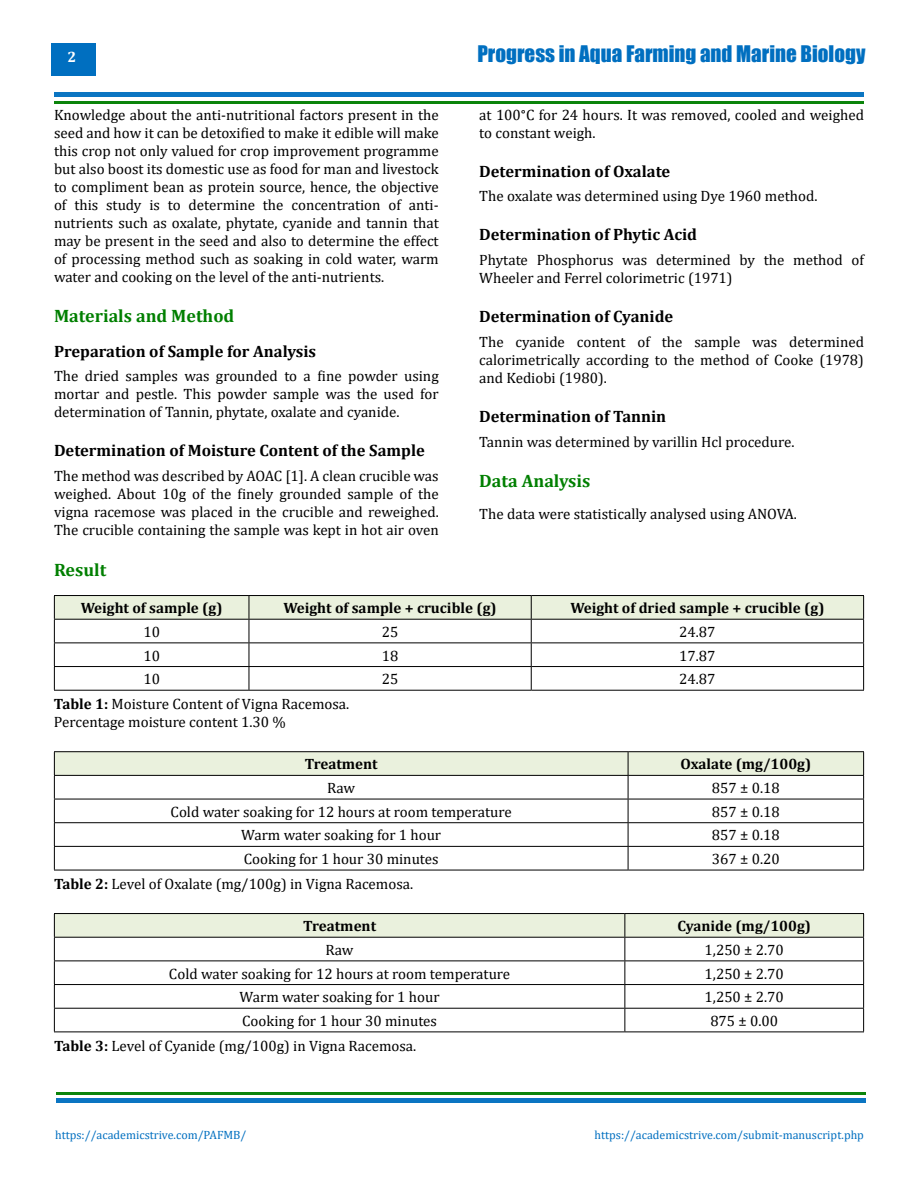
<style>
.page{position:relative;width:918px;height:1188px;background:#fff}
.page>*{position:absolute;margin:0;border:0;box-sizing:border-box;transform-origin:0 0}
.t1{font:21px "Impact";color:#006fc0}
.t2{font:700 18px "Cambria";color:#007f01}
.t3{font:700 16.5px "Cambria";color:#000}
.t4{font:15px/18px "Cambria";color:#000;text-align:justify}
.t5{font:700 15px "Cambria";color:#000}
.t6{font:700 15px "Cambria";color:#fff}
.t7{font:12px "Cambria";color:#006fc0}
.s1{font-family:"Calibri"}
.s2{font-weight:700}
</style>
<div class="page">
<div style="left:51px;top:43px;width:45px;height:33px;background:#006fc0"></div>
<div style="left:54px;top:92px;width:810px;height:5px;background:#0b75c2"></div>
<hr style="left:56px;top:1098px;width:810px;height:4px;background:#0b75c2">
<hr style="left:54px;top:101px;width:810px;height:2px;background:#007f01">
<hr style="left:56px;top:1092px;width:810px;height:2px;background:#007f01">
<hr style="left:54px;top:595px;width:195px;height:1px;background:#000">
<hr style="left:249px;top:595px;width:282px;height:1px;background:#000">
<hr style="left:531px;top:595px;width:333px;height:1px;background:#000">
<svg style="left:54px;top:596px;width:810px;height:94px"></svg>
<hr style="left:54px;top:690px;width:195px;height:1px;background:#000">
<hr style="left:249px;top:690px;width:282px;height:1px;background:#000">
<hr style="left:531px;top:690px;width:333px;height:1px;background:#000">
<hr style="left:54px;top:751px;width:574px;height:1px;background:#000">
<hr style="left:628px;top:751px;width:236px;height:1px;background:#000">
<svg style="left:54px;top:752px;width:810px;height:118px"></svg>
<hr style="left:54px;top:870px;width:574px;height:1px;background:#000">
<hr style="left:628px;top:870px;width:236px;height:1px;background:#000">
<hr style="left:54px;top:913px;width:571px;height:1px;background:#000">
<hr style="left:625px;top:913px;width:239px;height:1px;background:#000">
<svg style="left:54px;top:914px;width:810px;height:118px"></svg>
<hr style="left:54px;top:1032px;width:571px;height:1px;background:#000">
<hr style="left:625px;top:1032px;width:239px;height:1px;background:#000">
<p class="t6" style="left:68px;top:47px;width:10px">2</p>
<p class="t4" style="left:54px;top:105px;width:386px">Knowledge about the anti-nutritional factors present in the seed and how it can be detoxified to make it edible will make this crop not only valued for crop improvement programme but also boost its domestic use as food for man and livestock to compliment bean as protein source, hence, the objective of this study is to determine the concentration of anti&shy;nutrients such as oxalate, phytate, cyanide and tannin that may be present in the seed and also to determine the effect of processing method such as soaking in cold water, warm water and cooking on the level of the anti-nutrients.</p>
<p class="t2" style="left:54px;top:303px;width:182px">Materials and Method</p>
<p class="t3" style="left:54px;top:339px;width:264px">Preparation of Sample for Analysis</p>
<p class="t4" style="left:54px;top:367px;width:386px">The dried samples was grounded to a fine powder using mortar and pestle. This powder sample was the used for determination of Tannin, phytate, oxalate and cyanide.</p>
<p class="t3" style="left:54px;top:439px;width:372px">Determination of Moisture Content of the Sample</p>
<p class="t4" style="left:54px;top:467px;width:386px">The method was described by AOAC [1]. A clean crucible was weighed. About 10g of the finely grounded sample of the vigna racemose was placed in the crucible and reweighed.<br>The crucible containing the sample was kept in hot air oven</p>
<h1 class="t1" style="left:477px;top:37px;width:389px">Progress in Aqua Farming and Marine Biology</h1>
<p class="t4" style="left:479px;top:105px;width:386px">at 100<span class="s1">°</span>C for 24 hours. It was removed, cooled and weighed to constant weigh.</p>
<p class="t3" style="left:479px;top:159px;width:193px">Determination of Oxalate</p>
<p class="t4" style="left:479px;top:187px;width:340px">The oxalate was determined using Dye 1960 method.</p>
<p class="t3" style="left:479px;top:223px;width:219px">Determination of Phytic Acid</p>
<p class="t4" style="left:479px;top:251px;width:386px">Phytate Phosphorus was determined by the method of<br>Wheeler and Ferrel colorimetric (1971)</p>
<p class="t3" style="left:479px;top:305px;width:196px">Determination of Cyanide</p>
<p class="t4" style="left:479px;top:333px;width:386px">The cyanide content of the sample was determined calorimetrically according to the method of Cooke (1978) and Kediobi (1980).</p>
<p class="t3" style="left:479px;top:405px;width:188px">Determination of Tannin</p>
<p class="t4" style="left:479px;top:432px;width:317px">Tannin was determined by varillin Hcl procedure.</p>
<p class="t2" style="left:479px;top:468px;width:113px">Data Analysis</p>
<p class="t4" style="left:479px;top:504px;width:319px">The data were statistically analysed using ANOVA.</p>
<p class="t2" style="left:54px;top:557px;width:54px">Result</p>
<p class="t5" style="left:81px;top:598px;width:143px">Weight of sample (g)</p>
<p class="t5" style="left:283px;top:598px;width:215px">Weight of sample + crucible (g)</p>
<p class="t5" style="left:570px;top:598px;width:256px">Weight of dried sample + crucible (g)</p>
<p class="t4" style="left:143px;top:623px;width:18px">10</p>
<p class="t4" style="left:382px;top:623px;width:18px">25</p>
<p class="t4" style="left:679px;top:623px;width:38px">24.87</p>
<p class="t4" style="left:143px;top:646px;width:18px">10</p>
<p class="t4" style="left:382px;top:646px;width:18px">18</p>
<p class="t4" style="left:679px;top:646px;width:38px">17.87</p>
<p class="t4" style="left:143px;top:670px;width:18px">10</p>
<p class="t4" style="left:382px;top:670px;width:18px">25</p>
<p class="t4" style="left:679px;top:670px;width:38px">24.87</p>
<p class="t4" style="left:54px;top:695px;width:297px"><span class="s2">Table 1:</span> Moisture Content of Vigna Racemosa.<br>Percentage moisture content 1.30 %</p>
<p class="t5" style="left:305px;top:754px;width:75px">Treatment</p>
<p class="t5" style="left:680px;top:754px;width:132px">Oxalate (mg/100g)</p>
<p class="t4" style="left:327px;top:779px;width:29px">Raw</p>
<p class="t4" style="left:712px;top:779px;width:69px">857 ± 0.18</p>
<p class="t4" style="left:171px;top:803px;width:343px">Cold water soaking for 12 hours at room temperature</p>
<p class="t4" style="left:712px;top:803px;width:69px">857 ± 0.18</p>
<p class="t4" style="left:241px;top:826px;width:201px">Warm water soaking for 1 hour</p>
<p class="t4" style="left:712px;top:826px;width:69px">857 ± 0.18</p>
<p class="t4" style="left:244px;top:850px;width:196px">Cooking for 1 hour 30 minutes</p>
<p class="t4" style="left:712px;top:850px;width:69px">367 ± 0.20</p>
<p class="t4" style="left:54px;top:875px;width:361px"><span class="s2">Table 2:</span> Level of Oxalate (mg/100g) in Vigna Racemosa.</p>
<p class="t5" style="left:303px;top:916px;width:75px">Treatment</p>
<p class="t5" style="left:678px;top:916px;width:135px">Cyanide (mg/100g)</p>
<p class="t4" style="left:326px;top:941px;width:29px">Raw</p>
<p class="t4" style="left:705px;top:941px;width:81px">1,250 ± 2.70</p>
<p class="t4" style="left:169px;top:964px;width:343px">Cold water soaking for 12 hours at room temperature</p>
<p class="t4" style="left:705px;top:964px;width:81px">1,250 ± 2.70</p>
<p class="t4" style="left:240px;top:988px;width:201px">Warm water soaking for 1 hour</p>
<p class="t4" style="left:705px;top:988px;width:81px">1,250 ± 2.70</p>
<p class="t4" style="left:242px;top:1012px;width:196px">Cooking for 1 hour 30 minutes</p>
<p class="t4" style="left:710px;top:1012px;width:69px">875 ± 0.00</p>
<p class="t4" style="left:54px;top:1037px;width:364px"><span class="s2">Table 3:</span> Level of Cyanide (mg/100g) in Vigna Racemosa.</p>
<p class="t7" style="left:55px;top:1128px;width:193px">https://academicstrive.com/PAFMB/</p>
<p class="t7" style="left:594px;top:1128px;width:271px">https://academicstrive.com/submit-manuscript.php</p>
</div>
